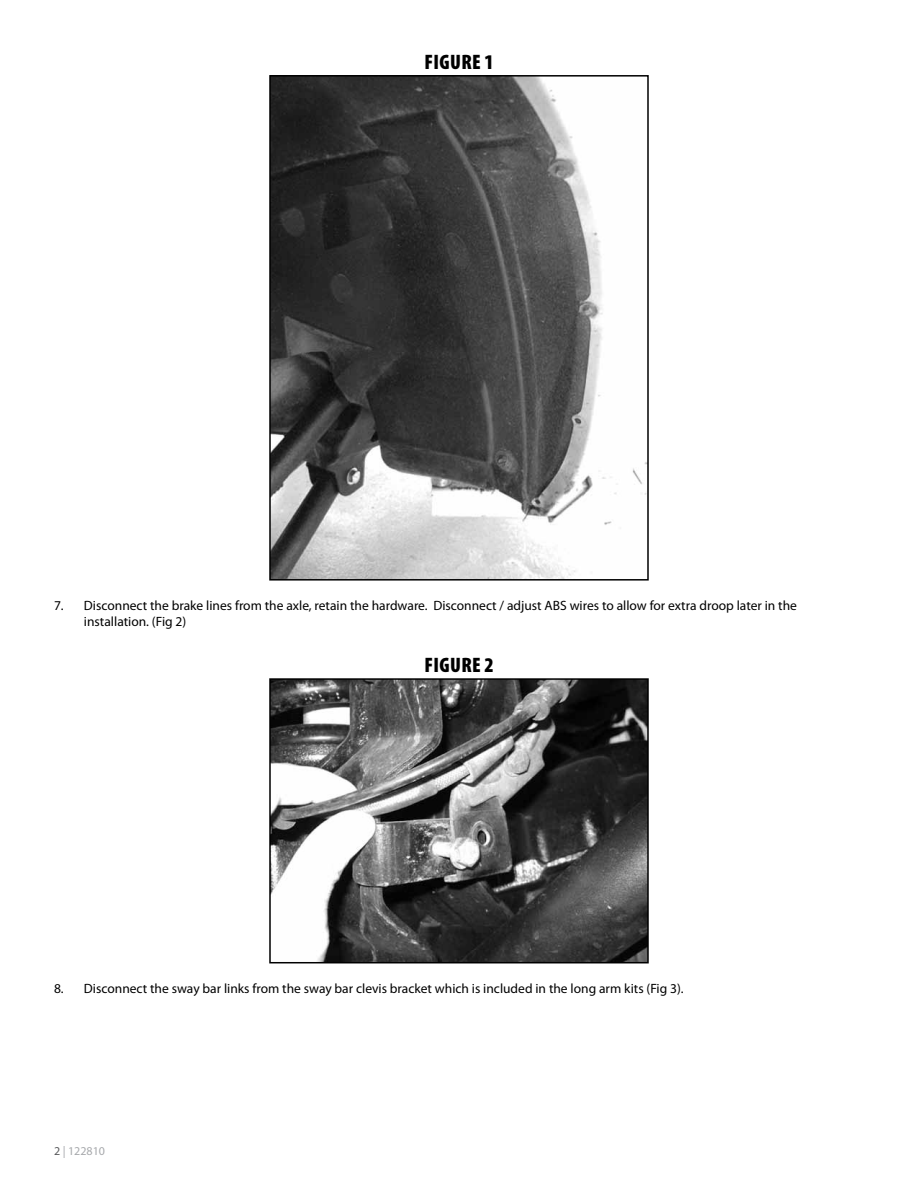
<style>
.page{position:relative;width:918px;height:1188px;background:#fff}
.page>*{position:absolute;margin:0;border:0;box-sizing:border-box;transform-origin:0 0}
.t1{font:900 condensed 21px "Myriad Pro";color:#000}
.t2{font:13.5px/16.2px "Myriad Pro";color:#000}
.t3{font:12px "Myriad Pro";color:#a7a9ac}
.s1{color:#58595b}
</style>
<div class="page">
<img style="left:272px;top:78px;width:374px;height:500px">
<div style="left:269px;top:75px;width:380px;height:506px;border:2px solid #000"></div>
<img style="left:272px;top:681px;width:374px;height:279px">
<div style="left:269px;top:678px;width:380px;height:285px;border:2px solid #000"></div>
<h1 class="t1" style="left:424px;top:50px;width:20px">FIGURE</h1>
<h1 class="t1" style="left:485px;top:50px;width:11px">1</h1>
<p class="t2" style="left:84px;top:597px;width:715px;text-indent:-30px">7. Disconnect the brake lines from the axle, retain the hardware. Disconnect / adjust ABS wires to allow for extra droop later in the installation. (Fig 2)</p>
<h1 class="t1" style="left:424px;top:653px;width:20px">FIGURE</h1>
<h1 class="t1" style="left:485px;top:653px;width:11px">2</h1>
<p class="t2" style="left:54px;top:980px;width:631px">8. Disconnect the sway bar links from the sway bar clevis bracket which is included in the long arm kits (Fig 3).</p>
<p class="t3" style="left:54px;top:1143px;width:53px"><span class="s1">2</span> | 122810</p>
</div>
